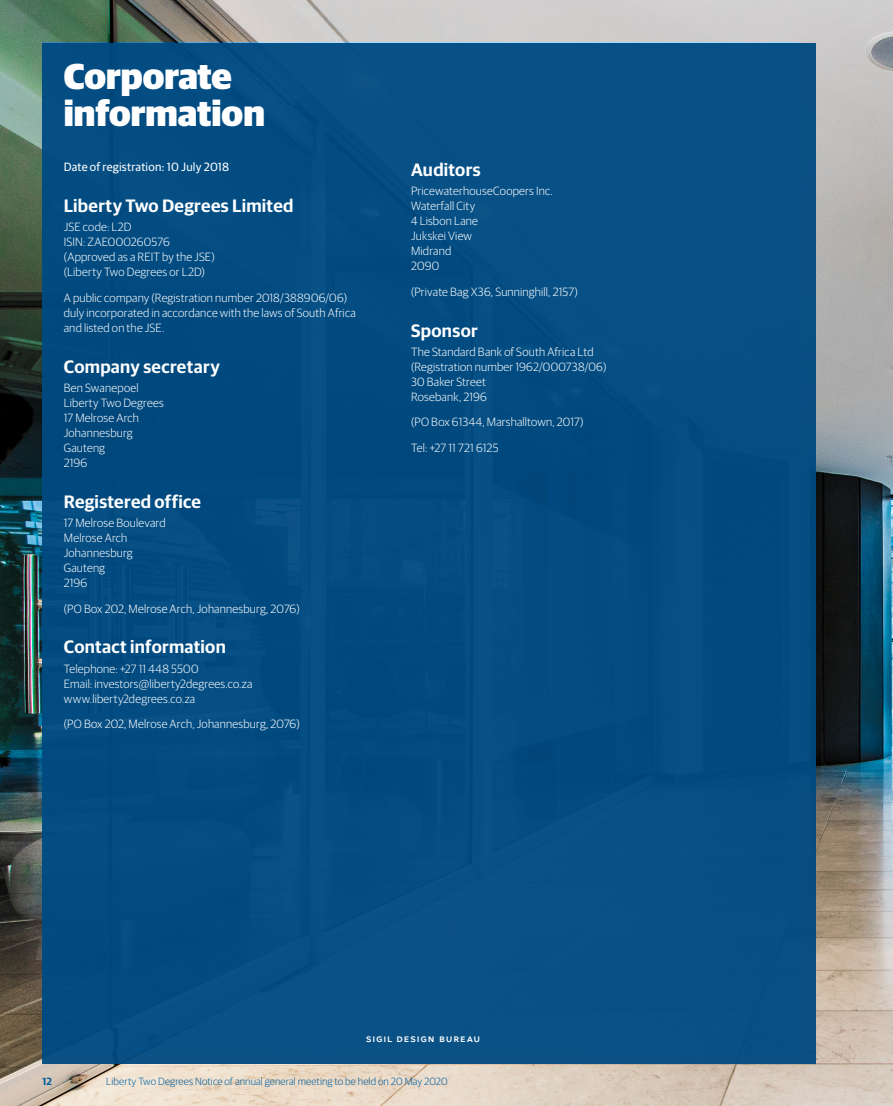
<style>
.page{position:relative;width:893px;height:1106px;background:#fff}
.page>*{position:absolute;margin:0;border:0;box-sizing:border-box;transform-origin:0 0}
.t1{font:900 36px/36.8px "Guardian Sans";color:#fff}
.t2{font:600 18px "Guardian Sans";letter-spacing:.015em;color:#fff}
.t3{font:300 12px/15px "Guardian Sans";letter-spacing:.015em;color:#fff}
.t4{font:12px "Guardian Sans";letter-spacing:.015em;color:#fff}
.t5{font:300 10.5px "Guardian Sans";letter-spacing:.01em;color:#005e9e}
.t6{font:10.5px "Maurea Medium Caps";letter-spacing:.07em;color:#fff}
.t7{font:600 10.5px "Guardian Sans";color:#005e9e}
</style>
<div class="page">
<img style="left:0;top:0;width:893px;height:1106px">
<div style="left:43px;top:43px;width:773px;height:1020px;background:#004a80"></div>
<h1 class="t1" style="left:64px;top:54px;width:203px">Corporate information</h1>
<p class="t4" style="left:64px;top:158px;width:167px">Date of registration: 10 July 2018</p>
<h2 class="t2" style="left:64px;top:192px;width:231px">Liberty Two Degrees Limited</h2>
<p class="t3" style="left:64px;top:219px;width:153px">JSE code: L2D<br>ISIN: ZAE000260576 (Approved as a REIT by the JSE) (Liberty Two Degrees or L2D)</p>
<p class="t3" style="left:64px;top:289px;width:294px">A public company (Registration number 2018/388906/06) duly incorporated in accordance with the laws of South Africa and listed on the JSE.</p>
<h2 class="t2" style="left:64px;top:353px;width:158px">Company secretary</h2>
<p class="t3" style="left:64px;top:379px;width:102px">Ben Swanepoel<br>Liberty Two Degrees<br>17 Melrose Arch<br>Johannesburg<br>Gauteng<br>2196</p>
<h2 class="t2" style="left:64px;top:488px;width:139px">Registered office</h2>
<p class="t3" style="left:64px;top:514px;width:103px">17 Melrose Boulevard<br>Melrose Arch<br>Johannesburg<br>Gauteng<br>2196</p>
<p class="t3" style="left:64px;top:600px;width:237px">(PO Box 202, Melrose Arch, Johannesburg, 2076)</p>
<h2 class="t2" style="left:64px;top:634px;width:164px">Contact information</h2>
<p class="t3" style="left:64px;top:660px;width:190px">Telephone: +27 11 448 5500<br>Email: investors@liberty2degrees.co.za www.liberty2degrees.co.za</p>
<p class="t3" style="left:64px;top:715px;width:237px">(PO Box 202, Melrose Arch, Johannesburg, 2076)</p>
<h2 class="t2" style="left:411px;top:156px;width:71px">Auditors</h2>
<p class="t3" style="left:411px;top:183px;width:143px">PricewaterhouseCoopers Inc.<br>Waterfall City<br>4 Lisbon Lane<br>Jukskei View<br>Midrand<br>2090</p>
<p class="t3" style="left:411px;top:283px;width:168px">(Private Bag X36, Sunninghill, 2157)</p>
<h2 class="t2" style="left:411px;top:317px;width:68px">Sponsor</h2>
<p class="t3" style="left:411px;top:343px;width:197px">The Standard Bank of South Africa Ltd (Registration number 1962/000738/06)<br>30 Baker Street<br>Rosebank, 2196</p>
<p class="t3" style="left:411px;top:409px;width:174px;line-height:25.7px">(PO Box 61344, Marshalltown, 2017)<br>Tel: +27 11 721 6125</p>
<p class="t6" style="left:366px;top:1032px;width:116px">sigil design bureau</p>
<p class="t7" style="left:43px;top:1073px;width:11px">12</p>
<p class="t5" style="left:106px;top:1073px;width:343px">Liberty Two Degrees Notice of annual general meeting to be held on 20 May 2020</p>
</div>
